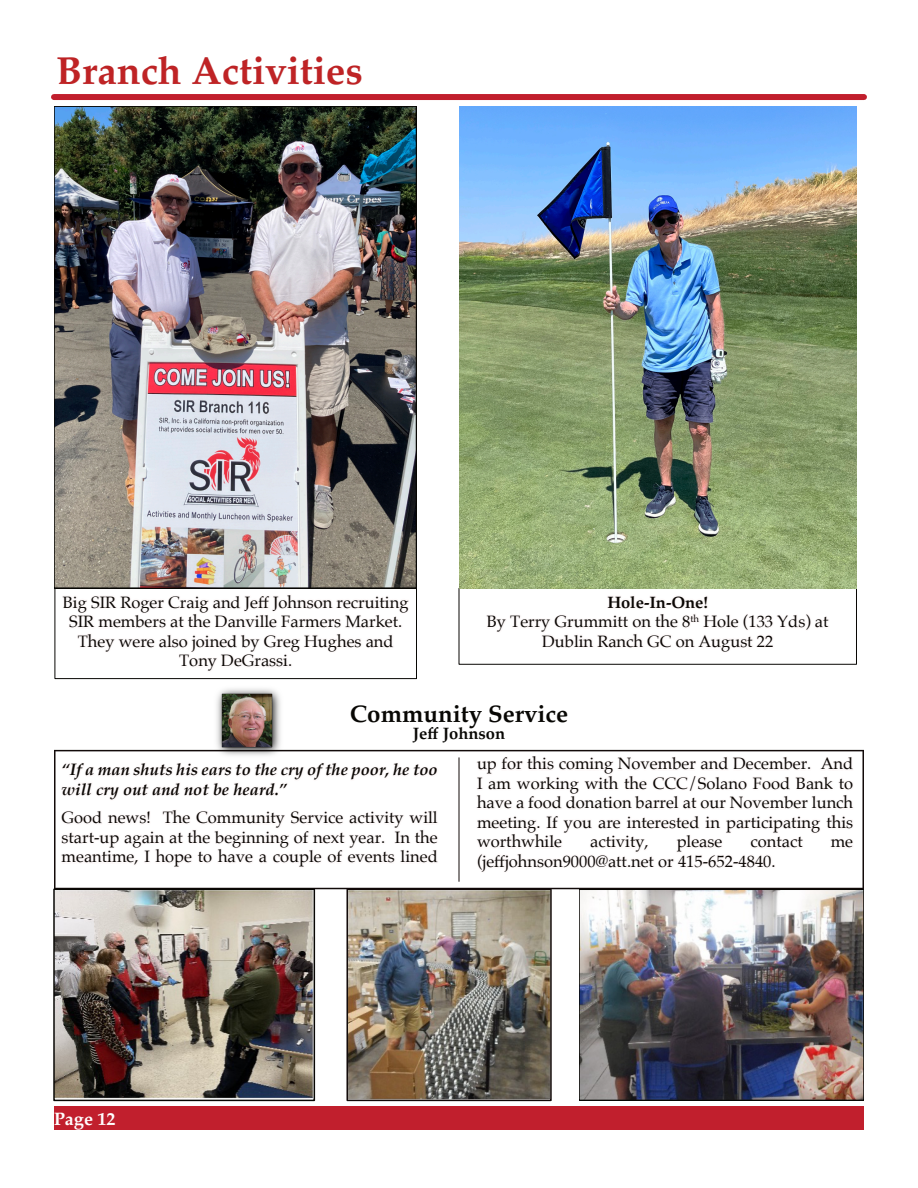
<style>
.page{position:relative;width:918px;height:1188px;background:#fff}
.page>*{position:absolute;margin:0;border:0;box-sizing:border-box;transform-origin:0 0}
.t1{font:700 39px "Palatino";color:#bf2325}
.t2{font:700 24px "Palatino";color:#080704}
.t3{font:700 18px "Palatino";color:#fff}
.t4{font:16.5px/19.5px "Palatino";color:#080704;text-align:center}
.t5{font:italic 700 16.5px/19.5px "Palatino";color:#080704}
.t6{font:700 16.5px "Palatino";color:#080704}
.s1{font-weight:700}
</style>
<div class="page">
<div style="left:54px;top:1107px;width:810px;height:23px;background:#c11f2d"></div>
<div style="left:54px;top:94px;width:810px;height:6px;background:#c11f2d"></div>
<div style="left:459px;top:588px;width:398px;height:77px;border:1px solid #080704"></div>
<img style="left:459px;top:106px;width:397px;height:482px">
<img style="left:57px;top:109px;width:356px;height:476px">
<div style="left:54px;top:106px;width:362px;height:482px;border:2px solid #080704"></div>
<div style="left:55px;top:588px;width:362px;height:91px;border:1px solid #080704"></div>
<svg style="left:54px;top:749px;width:810px;height:1px"></svg>
<svg style="left:54px;top:750px;width:810px;height:139px"></svg>
<hr style="left:459px;top:757px;width:1px;height:125px;background:#120a09">
<img style="left:214px;top:688px;width:69px;height:70px">
<img style="left:56px;top:892px;width:256px;height:206px">
<div style="left:53px;top:889px;width:262px;height:212px;border:2px solid #080704"></div>
<img style="left:349px;top:892px;width:200px;height:206px">
<div style="left:346px;top:889px;width:206px;height:212px;border:2px solid #110908"></div>
<img style="left:582px;top:892px;width:279px;height:205px">
<div style="left:579px;top:889px;width:285px;height:211px;border:2px solid #080704"></div>
<h1 class="t1" style="left:56px;top:52px;width:308px">Branch Activities</h1>
<p class="t4" style="left:63px;top:594px;width:347px">Big SIR Roger Craig and Jeff Johnson recruiting SIR members at the Danville Farmers Market.<br>They were also joined by Greg Hughes and Tony DeGrassi.</p>
<h2 class="t2" style="left:350px;top:703px;width:220px">Community Service</h2>
<p class="t6" style="left:413px;top:725px;width:94px">Jeff Johnson</p>
<p class="t5" style="left:62px;top:761px;width:378px">“If a man shuts his ears to the cry of the poor, he too will cry out and not be heard.”</p>
<p class="t4" style="left:62px;top:809px;width:378px;text-align:justify">Good news! The Community Service activity will start-up again at the beginning of next year. In the meantime, I hope to have a couple of events lined</p>
<p class="t4" style="left:487px;top:594px;width:343px"><span class="s1">Hole-In-One!<br></span>By Terry Grummitt on the 8<sup>th</sup> Hole (133 Yds) at<br>Dublin Ranch GC on August 22</p>
<p class="t4" style="left:477px;top:755px;width:378px;text-align:justify">up for this coming November and December. And I am working with the CCC/Solano Food Bank to have a food donation barrel at our November lunch meeting. If you are interested in participating this worthwhile</p>
<p class="t4" style="left:590px;top:833px;width:60px">activity,</p>
<p class="t4" style="left:677px;top:833px;width:47px">please</p>
<p class="t4" style="left:750px;top:833px;width:54px">contact</p>
<p class="t4" style="left:831px;top:833px;width:24px">me</p>
<p class="t4" style="left:477px;top:853px;width:300px">(jeffjohnson9000@att.net or 415-652-4840.</p>
<p class="t3" style="left:54px;top:1110px;width:63px">Page 12</p>
</div>
